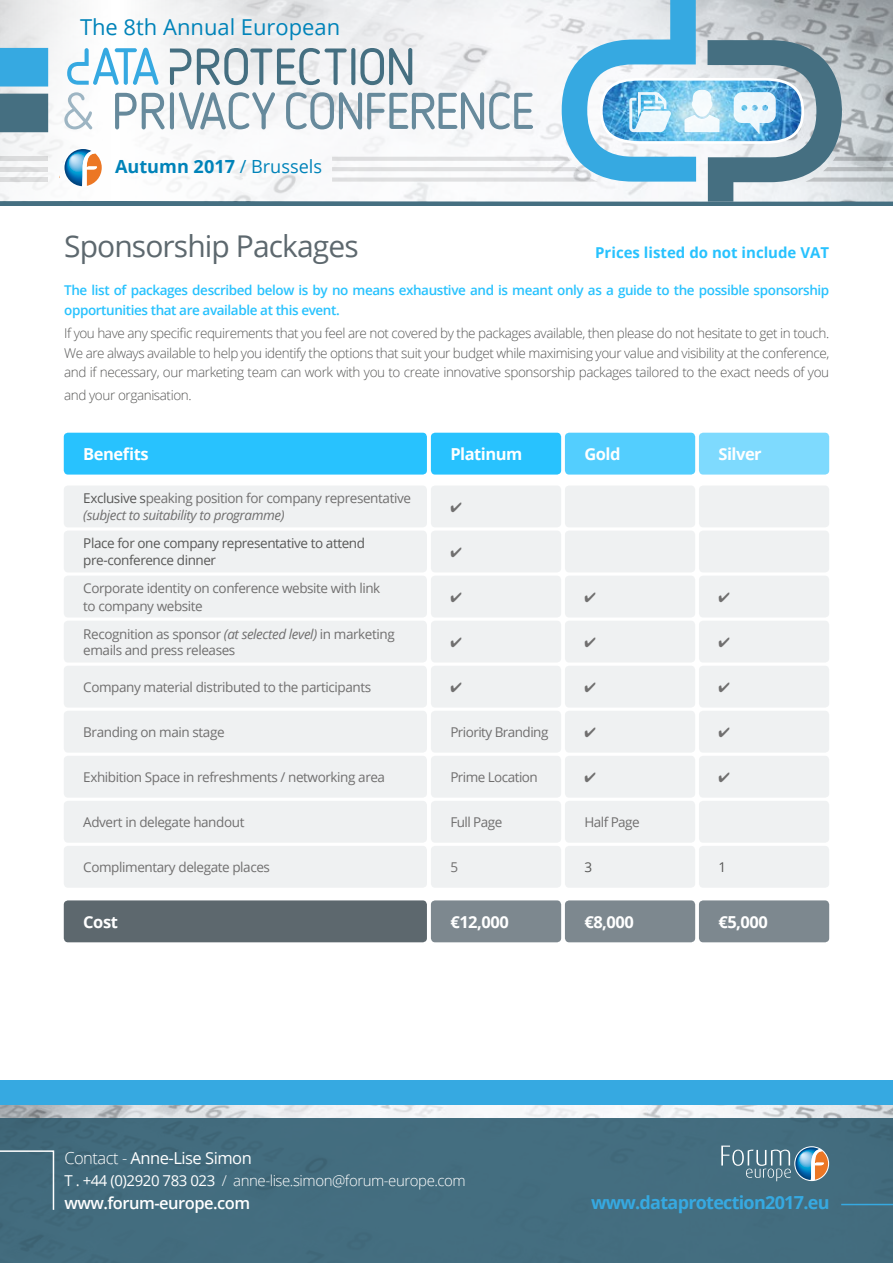
<style>
.page{position:relative;width:893px;height:1263px;background:#fff}
.page>*{position:absolute;margin:0;border:0;box-sizing:border-box;transform-origin:0 0}
.t1{font:30px "Open Sans";letter-spacing:-.03em;color:#5d686e}
.t2{font:21.9px "Open Sans";color:#0083b9}
.t3{font:700 18.15px "Open Sans";color:#0083b9}
.t4{font:700 18px "Open Sans";letter-spacing:-.04em;color:#36a9e1}
.t5{font:700 16.5px "Open Sans";letter-spacing:-.03em;color:#fff}
.t6{font:16.5px "Open Sans";letter-spacing:-.03em;color:#fff}
.t7{font:600 16.5px "Open Sans";letter-spacing:-.03em;color:#fff}
.t8{font:300 15px "Open Sans";letter-spacing:-.03em;color:#fff}
.t9{font:700 15px "Open Sans";color:#28c2fe}
.t10{font:13.5px/16.5px "Open Sans";letter-spacing:-.03em;color:#706f6f}
.t11{font:300 13.5px/19.5px "Open Sans";letter-spacing:-.03em;color:#575756;text-align:justify}
.t12{font:600 13.5px/19.5px "Open Sans";letter-spacing:-.03em;color:#28c2fe}
.t13{font:13.5px/16.5px "Open Sans";letter-spacing:-.03em;color:#575756}
.s1{font-weight:400}
.s2{color:#575756}
.s3{font-style:italic}
.s4{font-weight:300}
</style>
<div class="page">
<img style="left:0;top:1104px;width:893px;height:14px">
<div style="left:0;top:1118px;width:893px;height:145px;background:#456f81"></div>
<hr style="left:0;top:202px;width:893px;height:4px;background:#456f81">
<svg style="left:721px;top:1145px;width:108px;height:36px"></svg>
<img style="left:0;top:0;width:63px;height:202px">
<div style="left:0;top:48px;width:48px;height:39px;background:#36a9e1"></div>
<div style="left:0;top:94px;width:48px;height:38px;background:#456f81"></div>
<svg style="left:63px;top:0;width:830px;height:202px"></svg>
<hr style="left:0;top:157px;width:48px;height:4px;background:#dbdbdc">
<div style="left:0;top:177px;width:48px;height:5px;background:#dcddde"></div>
<hr style="left:0;top:167px;width:48px;height:4px;background:#dadbdc">
<svg style="left:0;top:1150px;width:55px;height:60px"></svg>
<hr style="left:841px;top:1204px;width:52px;height:1px;background:#36a9e1">
<div style="left:0;top:1080px;width:893px;height:24px;background:#36a9e1"></div>
<div style="left:64px;top:485px;width:363px;height:42px;background:#eff1f2;border-radius:4px"></div>
<div style="left:64px;top:531px;width:363px;height:41px;background:#eff1f2;border-radius:4px"></div>
<div style="left:64px;top:433px;width:363px;height:42px;background:#28c2fe;border-radius:4px"></div>
<div style="left:64px;top:900px;width:363px;height:42px;background:#5d686e;border-radius:4px"></div>
<div style="left:64px;top:576px;width:363px;height:41px;background:#eff1f2;border-radius:4px"></div>
<div style="left:64px;top:621px;width:363px;height:41px;background:#eff1f2;border-radius:4px"></div>
<div style="left:64px;top:666px;width:363px;height:42px;background:#eff1f2;border-radius:4px"></div>
<div style="left:64px;top:711px;width:363px;height:42px;background:#eff1f2;border-radius:4px"></div>
<div style="left:64px;top:756px;width:363px;height:42px;background:#eff1f2;border-radius:4px"></div>
<div style="left:64px;top:801px;width:363px;height:42px;background:#eff1f2;border-radius:4px"></div>
<div style="left:64px;top:846px;width:363px;height:42px;background:#eff1f2;border-radius:4px"></div>
<div style="left:431px;top:485px;width:130px;height:42px;background:#eff1f2;border-radius:4px"></div>
<div style="left:431px;top:531px;width:130px;height:41px;background:#eff1f2;border-radius:4px"></div>
<div style="left:431px;top:433px;width:130px;height:42px;background:#28c2fe;border-radius:4px"></div>
<div style="left:431px;top:900px;width:130px;height:42px;background:#7d888f;border-radius:4px"></div>
<div style="left:431px;top:576px;width:130px;height:41px;background:#eff1f2;border-radius:4px"></div>
<div style="left:431px;top:621px;width:130px;height:41px;background:#eff1f2;border-radius:4px"></div>
<div style="left:431px;top:666px;width:130px;height:42px;background:#eff1f2;border-radius:4px"></div>
<div style="left:431px;top:711px;width:130px;height:42px;background:#eff1f2;border-radius:4px"></div>
<div style="left:431px;top:756px;width:130px;height:42px;background:#eff1f2;border-radius:4px"></div>
<div style="left:431px;top:801px;width:130px;height:42px;background:#eff1f2;border-radius:4px"></div>
<div style="left:431px;top:846px;width:130px;height:42px;background:#eff1f2;border-radius:4px"></div>
<div style="left:565px;top:485px;width:130px;height:42px;background:#eff1f2;border-radius:4px"></div>
<div style="left:699px;top:485px;width:130px;height:42px;background:#eff1f2;border-radius:4px"></div>
<div style="left:565px;top:531px;width:130px;height:41px;background:#eff1f2;border-radius:4px"></div>
<div style="left:699px;top:531px;width:130px;height:41px;background:#eff1f2;border-radius:4px"></div>
<div style="left:565px;top:433px;width:130px;height:42px;background:#53cefe;border-radius:4px"></div>
<div style="left:699px;top:433px;width:130px;height:42px;background:#7edafe;border-radius:4px"></div>
<div style="left:565px;top:900px;width:130px;height:42px;background:#7d888f;border-radius:4px"></div>
<div style="left:699px;top:900px;width:130px;height:42px;background:#7d888f;border-radius:4px"></div>
<div style="left:565px;top:576px;width:130px;height:41px;background:#eff1f2;border-radius:4px"></div>
<div style="left:699px;top:576px;width:130px;height:41px;background:#eff1f2;border-radius:4px"></div>
<div style="left:565px;top:621px;width:130px;height:41px;background:#eff1f2;border-radius:4px"></div>
<div style="left:699px;top:621px;width:130px;height:41px;background:#eff1f2;border-radius:4px"></div>
<div style="left:565px;top:666px;width:130px;height:42px;background:#eff1f2;border-radius:4px"></div>
<div style="left:699px;top:666px;width:130px;height:42px;background:#eff1f2;border-radius:4px"></div>
<div style="left:565px;top:711px;width:130px;height:42px;background:#eff1f2;border-radius:4px"></div>
<div style="left:699px;top:711px;width:130px;height:42px;background:#eff1f2;border-radius:4px"></div>
<div style="left:565px;top:756px;width:130px;height:42px;background:#eff1f2;border-radius:4px"></div>
<div style="left:699px;top:756px;width:130px;height:42px;background:#eff1f2;border-radius:4px"></div>
<div style="left:565px;top:801px;width:130px;height:42px;background:#eff1f2;border-radius:4px"></div>
<div style="left:699px;top:801px;width:130px;height:42px;background:#eff1f2;border-radius:4px"></div>
<div style="left:565px;top:846px;width:130px;height:42px;background:#eff1f2;border-radius:4px"></div>
<div style="left:699px;top:846px;width:130px;height:42px;background:#eff1f2;border-radius:4px"></div>
<h2 class="t2" style="left:80px;top:12px;width:262px">The 8th Annual European</h2>
<h3 class="t3" style="left:115px;top:154px;width:209px">Autumn 2017 <span class="s1">/ Brussels</span></h3>
<h1 class="t1" style="left:64px;top:225px;width:296px">Sponsorship Packages</h1>
<p class="t12" style="left:64px;top:280px;width:767px">The list of packages described below is by no means exhaustive and is meant only as a guide to the possible sponsorship opportunities that are available at this event.</p>
<p class="t11" style="left:64px;top:323px;width:767px">If you have any specific requirements that you feel are not covered by the packages available, then please do not hesitate to get in touch.<br>We are always available to help you identify the options that suit your budget while maximising your value and visibility at the conference, and if necessary, our marketing team can work with you to create innovative sponsorship packages tailored to the exact needs of you</p>
<p class="t11" style="left:64px;top:385px;width:129px">and your organisation.</p>
<p class="t9" style="left:595px;top:242px;width:235px">Prices listed do not include VAT</p>
<p class="t5" style="left:83px;top:442px;width:67px">Benefits</p>
<p class="t10" style="left:83px;top:490px;width:329px"><span class="s2">Exclusive s</span>peaking position for company representative <span class="s3">(subject to suitability to programme)</span></p>
<p class="t13" style="left:83px;top:535px;width:283px">Place for one company representative to attend pre-conference dinner</p>
<p class="t10" style="left:83px;top:578px;width:299px;line-height:18px">Corporate identity on conference website with link to company website</p>
<p class="t10" style="left:83px;top:625px;width:313px">Recognition as sponsor <span class="s3">(at selected level)</span> in marketing emails and press releases</p>
<p class="t10" style="left:83px;top:678px;width:289px">Company material distributed to the participants</p>
<p class="t10" style="left:83px;top:723px;width:143px">Branding on main stage</p>
<p class="t10" style="left:83px;top:768px;width:303px">Exhibition Space in refreshments / networking area</p>
<p class="t10" style="left:83px;top:813px;width:163px">Advert in delegate handout</p>
<p class="t10" style="left:83px;top:858px;width:188px">Complimentary delegate places</p>
<p class="t5" style="left:83px;top:910px;width:36px">Cost</p>
<p class="t5" style="left:450px;top:442px;width:73px">Platinum</p>
<p class="t5" style="left:584px;top:442px;width:38px">Gold</p>
<p class="t5" style="left:718px;top:442px;width:45px">Silver</p>
<p class="t10" style="left:450px;top:723px;width:99px">Priority Branding</p>
<p class="t10" style="left:450px;top:768px;width:89px">Prime Location</p>
<p class="t10" style="left:450px;top:813px;width:53px">Full Page</p>
<p class="t10" style="left:450px;top:858px;width:9px">5</p>
<p class="t5" style="left:450px;top:910px;width:60px">€12,000</p>
<p class="t10" style="left:584px;top:813px;width:57px">Half Page</p>
<p class="t13" style="left:584px;top:858px;width:9px">3</p>
<p class="t13" style="left:718px;top:858px;width:9px">1</p>
<p class="t5" style="left:584px;top:910px;width:51px">€8,000</p>
<p class="t5" style="left:718px;top:910px;width:51px">€5,000</p>
<p class="t6" style="left:64px;top:1146px;width:189px"><span class="s4">Contact -</span> Anne-Lise Simon</p>
<p class="t8" style="left:64px;top:1170px;width:403px"><span class="s1">T . +44 (0)2920 783 023</span> / anne-lise.simon@forum-europe.com</p>
<p class="t7" style="left:64px;top:1191px;width:187px">www.forum-europe.com</p>
<h3 class="t4" style="left:591px;top:1189px;width:240px">www.dataprotection2017.eu</h3>
</div>
